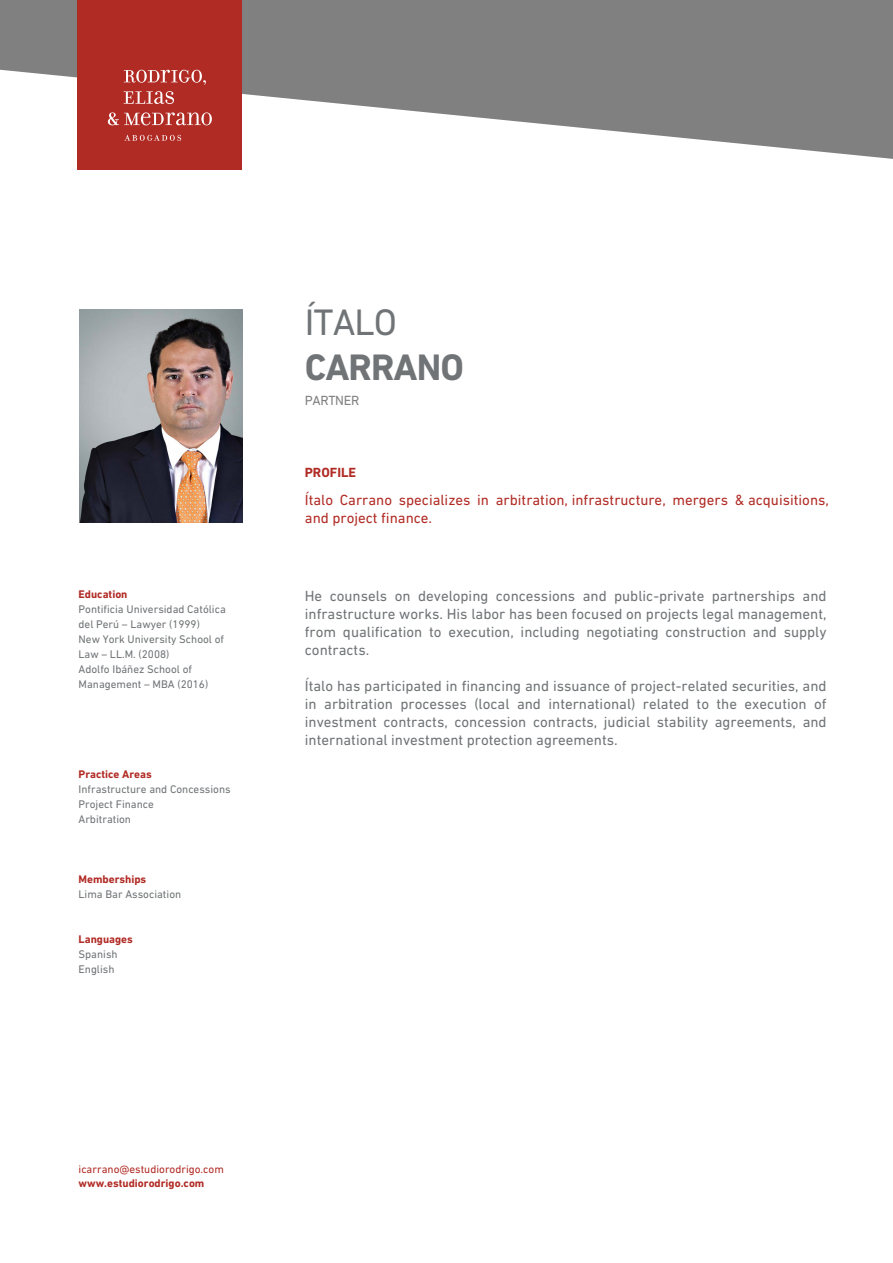
<style>
.page{position:relative;width:893px;height:1263px;background:#fff}
.page>*{position:absolute;margin:0;border:0;box-sizing:border-box;transform-origin:0 0}
.t1{font:700 37.5px "DIN Next LT Pro";letter-spacing:-.025em;color:#707476}
.t2{font:37.5px "DIN Next LT Pro";letter-spacing:-.025em;color:#707476}
.t3{font:15px/18px "DIN Next LT Pro";color:#707476;text-align:justify}
.t4{font:15px/18px "DIN Next LT Pro";color:#b12b25}
.t5{font:700 13.5px "DIN Next LT Pro";color:#b12b25}
.t6{font:13.5px "DIN Next LT Pro";letter-spacing:-.025em;color:#808081}
.t7{font:11.25px/15px "DIN Next LT Pro";color:#707476}
.t8{font:700 11.25px "DIN Next LT Pro";color:#b12b25}
.t9{font:11.25px "DIN Next LT Pro";color:#b12b25}
</style>
<div class="page">
<svg style="left:0;top:0;width:893px;height:159px;fill:#808081"></svg>
<img style="left:79px;top:309px;width:163px;height:214px">
<div style="left:77px;top:0;width:165px;height:169px;background:#b12b25"></div>
<svg style="left:124px;top:70px;width:82px;height:15px"></svg>
<svg style="left:124px;top:91px;width:50px;height:13px"></svg>
<svg style="left:108px;top:112px;width:104px;height:13px"></svg>
<svg style="left:124px;top:135px;width:57px;height:6px"></svg>
<p class="t8" style="left:79px;top:588px;width:50px">Education</p>
<p class="t7" style="left:79px;top:602px;width:149px">Pontificia Universidad Católica del Perú – Lawyer (1999)<br>New York University School of<br>Law – LL.M. (2008)<br>Adolfo Ibáñez School of<br>Management – MBA (2016)</p>
<p class="t8" style="left:79px;top:768px;width:75px">Practice Areas</p>
<p class="t7" style="left:79px;top:782px;width:154px">Infrastructure and Concessions<br>Project Finance<br>Arbitration</p>
<p class="t8" style="left:79px;top:873px;width:69px">Memberships</p>
<p class="t7" style="left:79px;top:887px;width:104px">Lima Bar Association</p>
<p class="t8" style="left:79px;top:933px;width:56px">Languages</p>
<p class="t7" style="left:79px;top:947px;width:41px">Spanish<br>English</p>
<h1 class="t2" style="left:305px;top:301px;width:94px">ÍTALO</h1>
<h1 class="t1" style="left:305px;top:345px;width:161px">CARRANO</h1>
<p class="t6" style="left:305px;top:392px;width:56px">PARTNER</p>
<p class="t5" style="left:305px;top:465px;width:53px">PROFILE</p>
<p class="t4" style="left:305px;top:490px;width:526px">Ítalo Carrano specializes in arbitration, infrastructure, mergers &amp; acquisitions, and project finance.</p>
<p class="t3" style="left:305px;top:587px;width:523px">He counsels on developing concessions and public-private partnerships and infrastructure works. His labor has been focused on projects legal management, from qualification to execution, including negotiating construction and supply contracts.</p>
<p class="t3" style="left:305px;top:677px;width:523px">Ítalo has participated in financing and issuance of project-related securities, and in arbitration processes (local and international) related to the execution of investment contracts, concession contracts, judicial stability agreements, and international investment protection agreements.</p>
<p class="t9" style="left:79px;top:1163px;width:147px">icarrano@estudiorodrigo.com</p>
<p class="t8" style="left:79px;top:1176px;width:127px">www.estudiorodrigo.com</p>
</div>
